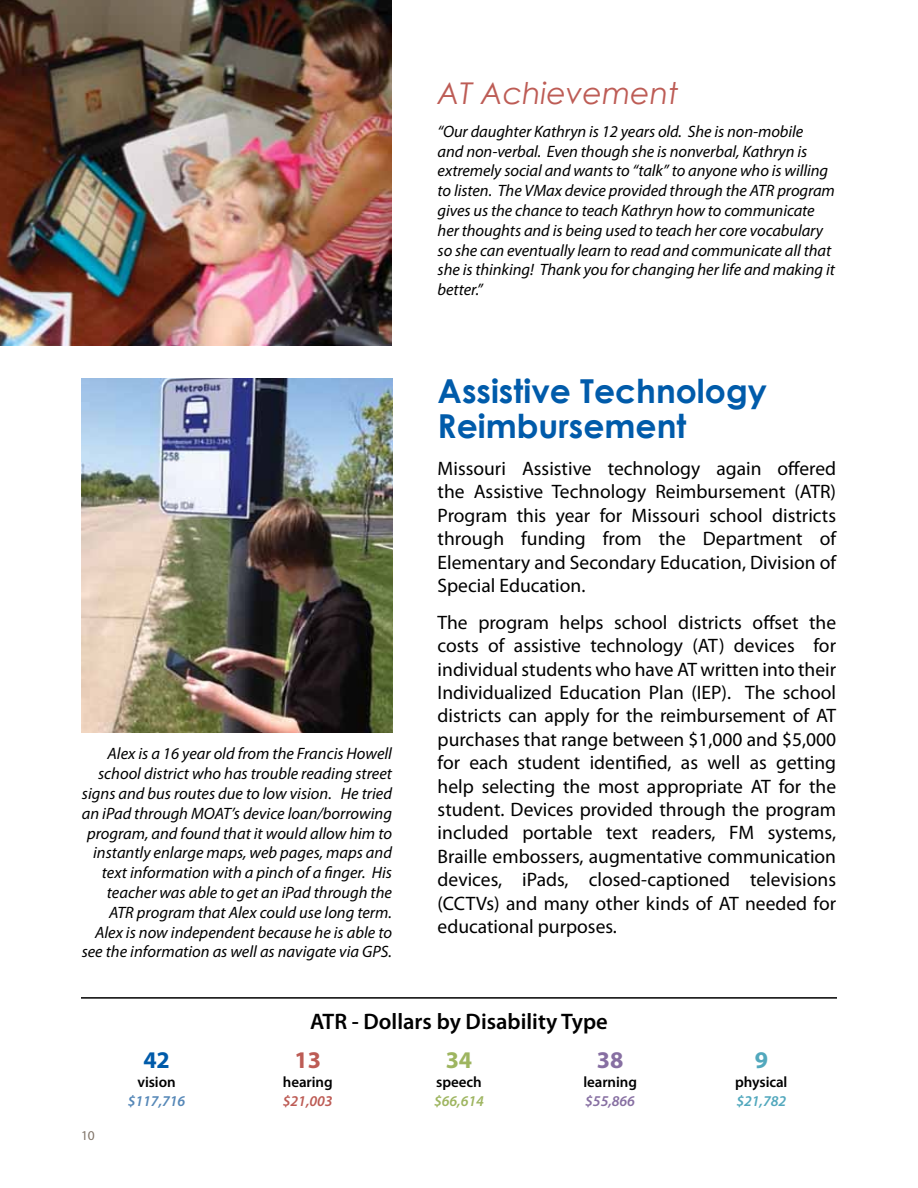
<style>
.page{position:relative;width:918px;height:1188px;background:#fff}
.page>*{position:absolute;margin:0;border:0;box-sizing:border-box;transform-origin:0 0}
.t1{font:700 33px/35.2px "Century Gothic";color:#005baa}
.t2{font:italic 30px "Century Gothic";color:#bd5c55}
.t3{font:700 24px "Myriad Pro";color:#005baa}
.t4{font:700 24px "Myriad Pro";color:#bd5c55}
.t5{font:700 24px "Myriad Pro";color:#9eb560}
.t6{font:700 24px "Myriad Pro";color:#876fa2}
.t7{font:700 24px "Myriad Pro";color:#52a8bd}
.t8{font:600 22.5px "Myriad Pro";color:#000}
.t9{font:19.5px/23.4px "Myriad Pro";color:#000;text-align:justify}
.t10{font:italic 16.5px/19.8px "Myriad Pro";letter-spacing:-.005em;color:#000}
.t11{font:600 15px "Myriad Pro";letter-spacing:-.005em;color:#000}
.t12{font:italic 600 15px "Myriad Pro";letter-spacing:-.005em;color:#5587b7}
.t13{font:italic 600 15px "Myriad Pro";color:#bd5c55}
.t14{font:italic 600 15px "Myriad Pro";color:#9eb560}
.t15{font:italic 600 15px "Myriad Pro";color:#876fa2}
.t16{font:italic 600 15px "Myriad Pro";color:#52a8bd}
.t17{font:13.5px "Myriad Pro";color:#807469}
</style>
<div class="page">
<img style="left:0;top:0;width:391px;height:346px">
<img style="left:81px;top:378px;width:311px;height:354px">
<hr style="left:81px;top:997px;width:756px;height:2px;background:#000">
<p class="t10" style="left:82px;top:744px;width:312px;text-align:right">Alex is a 16 year old from the Francis Howell school district who has trouble reading street signs and bus routes due to low vision. He tried an iPad through MOAT’s device loan/borrowing program, and found that it would allow him to instantly enlarge maps, web pages, maps and text information with a pinch of a finger. His teacher was able to get an iPad through the ATR program that Alex could use long term.<br>Alex is now independent because he is able to see the information as well as navigate via GPS.</p>
<h2 class="t2" style="left:438px;top:72px;width:242px">AT Achievement</h2>
<p class="t10" style="left:438px;top:121px;width:399px">“Our daughter Kathryn is 12 years old. She is non-mobile<br>and non-verbal. Even though she is nonverbal, Kathryn is extremely social and wants to “talk” to anyone who is willing to listen. The VMax device provided through the ATR program gives us the chance to teach Kathryn how to communicate her thoughts and is being used to teach her core vocabulary so she can eventually learn to read and communicate all that she is thinking! Thank you for changing her life and making it better.”</p>
<h1 class="t1" style="left:438px;top:372px;width:331px">Assistive Technology<br>Reimbursement</h1>
<p class="t9" style="left:438px;top:456px;width:400px">Missouri Assistive technology again offered the Assistive Technology Reimbursement (ATR)<br>Program this year for Missouri school districts through funding from the Department of Elementary and Secondary Education, Division of Special Education.</p>
<p class="t9" style="left:438px;top:610px;width:400px">The program helps school districts offset the costs of assistive technology (AT) devices for individual students who have AT written into their Individualized Education Plan (IEP). The school districts can apply for the reimbursement of AT purchases that range between $1,000 and $5,000 for each student identified, as well as getting help selecting the most appropriate AT for the student. Devices provided through the program included portable text readers, FM systems, Braille embossers, augmentative communication devices, iPads, closed-captioned televisions (CCTVs) and many other kinds of AT needed for educational purposes.</p>
<p class="t17" style="left:81px;top:1127px;width:15px">10</p>
<h3 class="t3" style="left:143px;top:1045px;width:28px">42</h3>
<p class="t11" style="left:137px;top:1073px;width:40px">vision</p>
<p class="t12" style="left:128px;top:1091px;width:59px">$117,716</p>
<h3 class="t8" style="left:310px;top:1007px;width:299px">ATR - Dollars by Disability Type</h3>
<h3 class="t4" style="left:295px;top:1045px;width:28px">13</h3>
<p class="t11" style="left:283px;top:1073px;width:51px">hearing</p>
<p class="t13" style="left:283px;top:1091px;width:51px">$21,003</p>
<h3 class="t5" style="left:446px;top:1045px;width:28px">34</h3>
<p class="t11" style="left:436px;top:1073px;width:47px">speech</p>
<p class="t14" style="left:434px;top:1091px;width:51px">$66,614</p>
<h3 class="t6" style="left:597px;top:1045px;width:28px">38</h3>
<p class="t11" style="left:583px;top:1073px;width:55px">learning</p>
<p class="t15" style="left:585px;top:1091px;width:51px">$55,866</p>
<h3 class="t7" style="left:755px;top:1045px;width:15px">9</h3>
<p class="t11" style="left:735px;top:1073px;width:54px">physical</p>
<p class="t16" style="left:736px;top:1091px;width:51px">$21,782</p>
</div>
